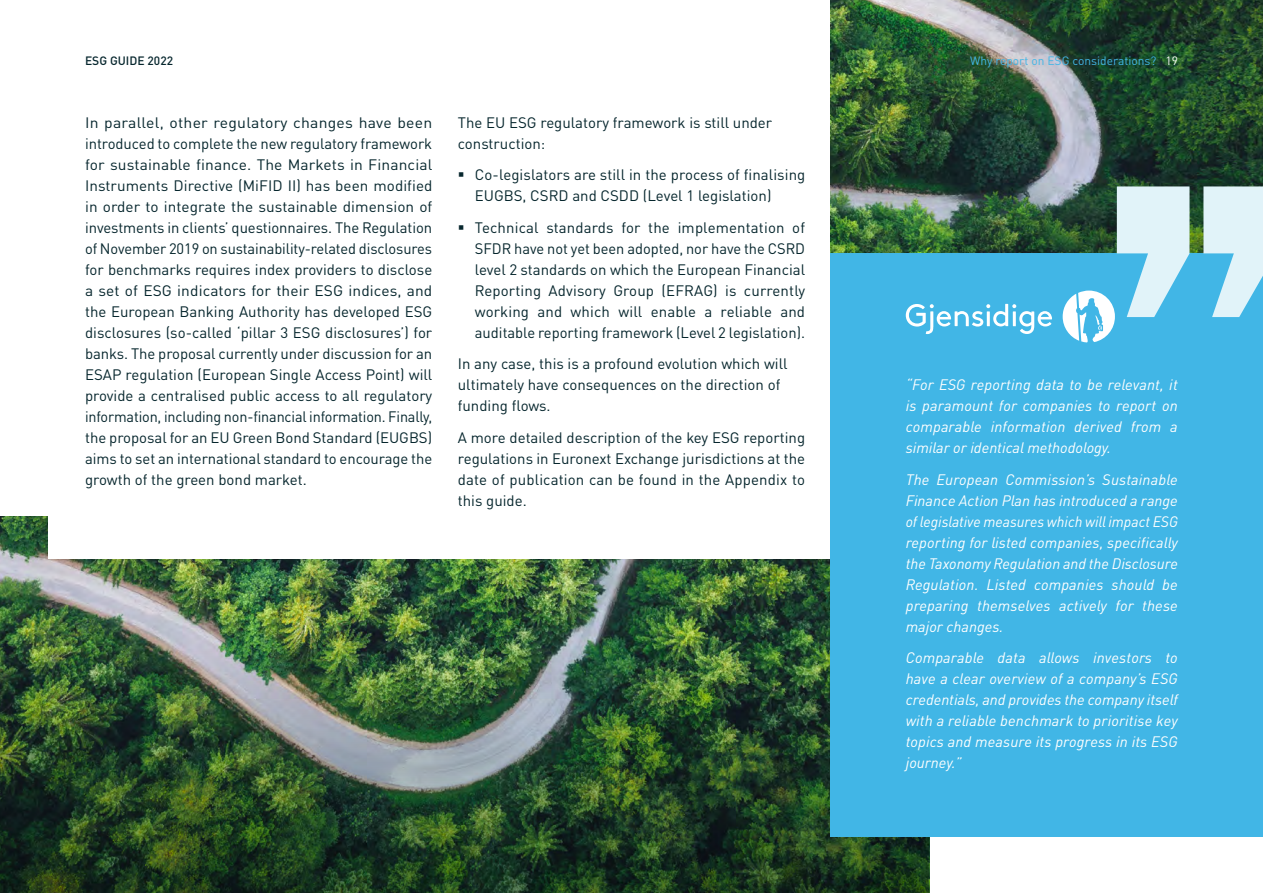
<style>
.page{position:relative;width:1263px;height:893px;background:#fff}
.page>*{position:absolute;margin:0;border:0;box-sizing:border-box;transform-origin:0 0}
.t1{font:15px/21px "DIN Pro";color:#06262d;text-align:justify;scale:1.05 1}
.t2{font:15px/21px "DIN Pro";color:#06262d}
.t3{font:italic 15px/21px "DIN Pro";letter-spacing:.01em;color:#fff;text-align:justify}
.t4{font:12px "DIN Pro";color:#41b6e6}
.t5{font:500 12px "DIN Pro";color:#06262d}
.s1{color:#fff}
</style>
<div class="page">
<img style="left:0;top:516px;width:831px;height:105px">
<img style="left:0;top:621px;width:929px;height:272px">
<div style="left:48px;top:285px;width:817px;height:273px;background:#fff"></div>
<img style="left:831px;top:0;width:432px;height:254px">
<div style="left:831px;top:254px;width:432px;height:583px;background:#41b6e6"></div>
<svg style="left:1063px;top:186px;width:200px;height:156px"></svg>
<svg style="left:906px;top:304px;width:146px;height:30px"></svg>
<p class="t5" style="left:85px;top:50px;width:90px">ESG GUIDE 2022</p>
<p class="t1" style="left:85px;top:110px;width:332px">In parallel, other regulatory changes have been introduced to complete the new regulatory framework for sustainable finance. The Markets in Financial Instruments Directive (MiFID II) has been modified in order to integrate the sustainable dimension of investments in clients’ questionnaires. The Regulation of November 2019 on sustainability-related disclosures for benchmarks requires index providers to disclose a set of ESG indicators for their ESG indices, and the European Banking Authority has developed ESG disclosures (so-called ‘pillar 3 ESG disclosures’) for banks. The proposal currently under discussion for an ESAP regulation (European Single Access Point) will provide a centralised public access to all regulatory information, including non-financial information. Finally, the proposal for an EU Green Bond Standard (EUGBS) aims to set an international standard to encourage the growth of the green bond market.</p>
<p class="t2" style="left:458px;top:110px;width:316px">The EU ESG regulatory framework is still under construction:</p>
<p class="t2" style="left:475px;top:163px;width:332px">Co-legislators are still in the process of finalising<br>EUGBS, CSRD and CSDD (Level 1 legislation)</p>
<p class="t2" style="left:475px;top:215px;width:332px;text-align:justify">Technical standards for the implementation of SFDR have not yet been adopted, nor have the CSRD level 2 standards on which the European Financial Reporting Advisory Group (EFRAG) is currently working and which will enable a reliable and auditable reporting framework (Level 2 legislation).</p>
<p class="t2" style="left:458px;top:352px;width:331px">In any case, this is a profound evolution which will ultimately have consequences on the direction of funding flows.</p>
<p class="t2" style="left:458px;top:425px;width:349px;text-align:justify">A more detailed description of the key ESG reporting regulations in Euronext Exchange jurisdictions at the date of publication can be found in the Appendix to this guide.</p>
<p class="t4" style="left:970px;top:51px;width:209px">Why report on ESG considerations? <span class="s1">19</span></p>
<p class="t3" style="left:906px;top:373px;width:274px">“For ESG reporting data to be relevant, it is paramount for companies to report on comparable information derived from a similar or identical methodology.</p>
<p class="t3" style="left:906px;top:467px;width:274px">The European Commission’s Sustainable Finance Action Plan has introduced a range of legislative measures which will impact ESG reporting for listed companies, specifically the Taxonomy Regulation and the Disclosure Regulation. Listed companies should be preparing themselves actively for these major changes.</p>
<p class="t3" style="left:906px;top:646px;width:274px">Comparable data allows investors to have a clear overview of a company’s ESG credentials, and provides the company itself with a reliable benchmark to prioritise key topics and measure its progress in its ESG journey.”</p>
</div>
